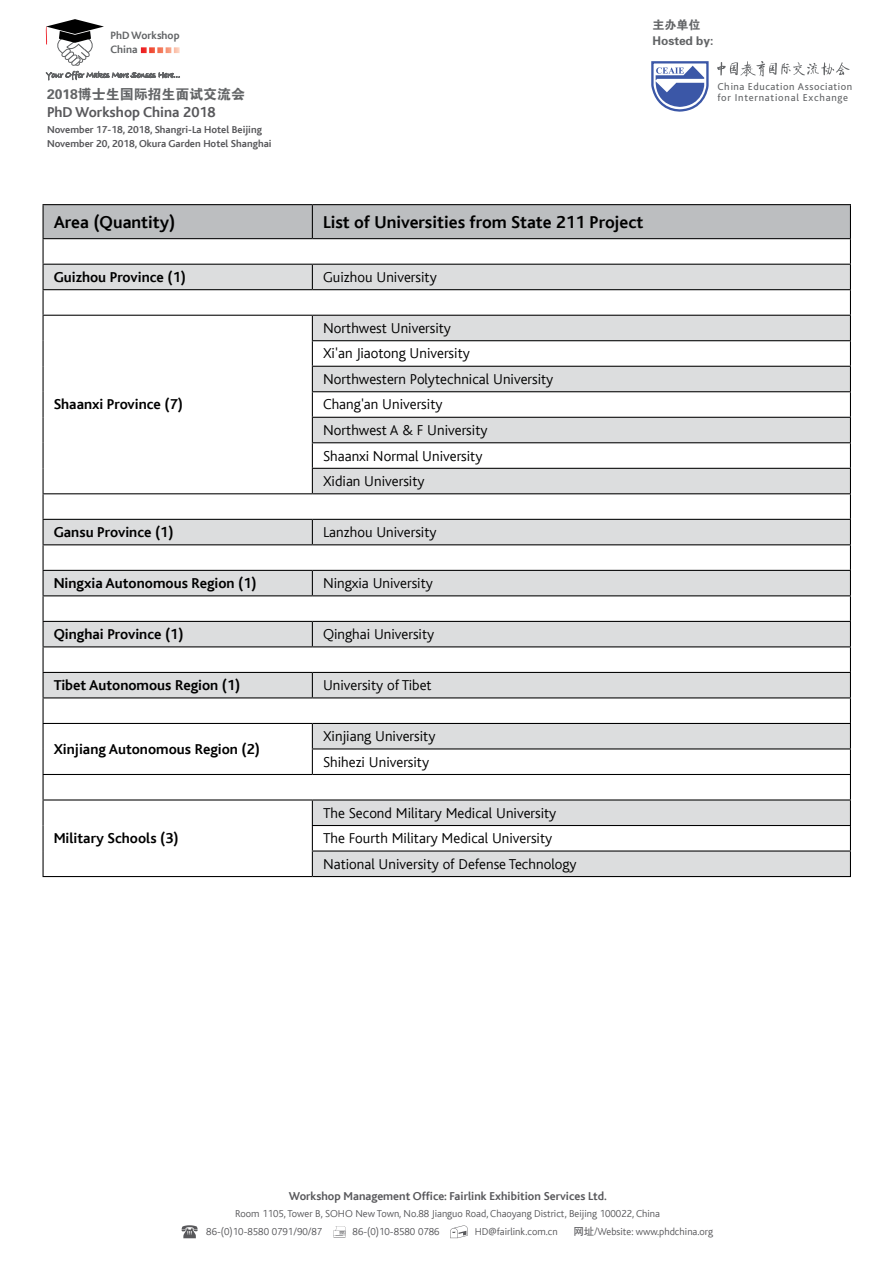
<style>
.page{position:relative;width:893px;height:1263px;background:#fff}
.page>*{position:absolute;margin:0;border:0;box-sizing:border-box;transform-origin:0 0}
.t1{font:300 18px "Bliss";color:#000}
.t2{font:300 15px/25.5px "Bliss";color:#000}
.t3{font:300 15px "Bliss";color:#000}
.t4{font:300 15px "Bliss";color:#58585b}
.t5{font:13.95px "FZDHTJW GB1 0";color:#626466}
.t6{font:300 12px "Bliss";color:#58585b}
.t7{font:12px/15.1px "FZDHTJW GB1 0";color:#626466}
.t8{font:300 11.1px/13.4px "Bliss";color:#626466}
.t9{font:300 10.5px/17.7px "Bliss";color:#58585b}
.t10{font:300 10.5px/13.5px "Bliss";color:#58585b}
.t11{font:10.5px/11.7px "Bliss Pro";letter-spacing:.05em;color:#626466}
.s1{font-family:"FZHTJW GB1 0";font-weight:400}
</style>
<div class="page">
<svg style="left:46px;top:19px;width:134px;height:62px"></svg>
<svg style="left:651px;top:61px;width:58px;height:51px"></svg>
<svg style="left:717px;top:61px;width:133px;height:16px"></svg>
<svg style="left:182px;top:1225px;width:16px;height:13px"></svg>
<svg style="left:450px;top:1225px;width:18px;height:13px"></svg>
<svg style="left:333px;top:1226px;width:13px;height:11px"></svg>
<hr style="left:43px;top:204px;width:269px;height:1px;background:#000">
<hr style="left:312px;top:204px;width:539px;height:1px;background:#000">
<svg style="left:43px;top:205px;width:808px;height:671px"></svg>
<hr style="left:43px;top:876px;width:269px;height:1px;background:#000">
<hr style="left:312px;top:876px;width:539px;height:1px;background:#000">
<p class="t8" style="left:110px;top:29px;width:71px">PhD Workshop<br>China</p>
<p class="t5" style="left:47px;top:87px;width:200px">2018博士生国际招生面试交流会</p>
<p class="t4" style="left:47px;top:104px;width:170px">PhD Workshop China 2018</p>
<p class="t10" style="left:47px;top:123px;width:226px">November 17-18, 2018, Shangri-La Hotel Beijing<br>November 20, 2018, Okura Garden Hotel Shanghai</p>
<p class="t7" style="left:652px;top:18px;width:63px">主办单位<br>Hosted by:</p>
<p class="t11" style="left:717px;top:80px;width:136px">China Education Association for International Exchange</p>
<p class="t1" style="left:54px;top:212px;width:123px">Area (Quantity)</p>
<p class="t1" style="left:323px;top:212px;width:322px">List of Universities from State 211 Project</p>
<p class="t3" style="left:54px;top:269px;width:134px">Guizhou Province (1)</p>
<p class="t2" style="left:323px;top:264px;width:115px">Guizhou University</p>
<p class="t3" style="left:54px;top:397px;width:131px">Shaanxi Province (7)</p>
<p class="t2" style="left:323px;top:315px;width:232px">Northwest University<br>Xi'an Jiaotong University<br>Northwestern Polytechnical University<br>Chang'an University<br>Northwest A &amp; F University<br>Shaanxi Normal University<br>Xidian University</p>
<p class="t3" style="left:54px;top:524px;width:121px">Gansu Province (1)</p>
<p class="t2" style="left:323px;top:520px;width:115px">Lanzhou University</p>
<p class="t3" style="left:54px;top:575px;width:205px">Ningxia Autonomous Region (1)</p>
<p class="t2" style="left:323px;top:571px;width:112px">Ningxia University</p>
<p class="t3" style="left:54px;top:626px;width:131px">Qinghai Province (1)</p>
<p class="t2" style="left:323px;top:622px;width:113px">Qinghai University</p>
<p class="t3" style="left:54px;top:677px;width:188px">Tibet Autonomous Region (1)</p>
<p class="t2" style="left:323px;top:673px;width:110px">University of Tibet</p>
<p class="t3" style="left:54px;top:741px;width:208px">Xinjiang Autonomous Region (2)</p>
<p class="t2" style="left:323px;top:724px;width:114px">Xinjiang University<br>Shihezi University</p>
<p class="t3" style="left:54px;top:830px;width:127px">Military Schools (3)</p>
<p class="t2" style="left:323px;top:800px;width:255px">The Second Military Medical University<br>The Fourth Military Medical University<br>National University of Defense Technology</p>
<p class="t6" style="left:289px;top:1190px;width:320px">Workshop Management Office: Fairlink Exhibition Services Ltd.</p>
<p class="t9" style="left:206px;top:1205px;width:455px;text-indent:29px">Room 1105, Tower B, SOHO New Town, No.88 Jianguo Road, Chaoyang District, Beijing 100022, China<br>86-(0)10-8580 0791/90/87</p>
<p class="t9" style="left:353px;top:1223px;width:89px">86-(0)10-8580 0786</p>
<p class="t9" style="left:475px;top:1223px;width:84px">HD@fairlink.com.cn</p>
<p class="t9" style="left:573px;top:1223px;width:141px"><span class="s1">网址/</span>Website: www.phdchina.org</p>
</div>
